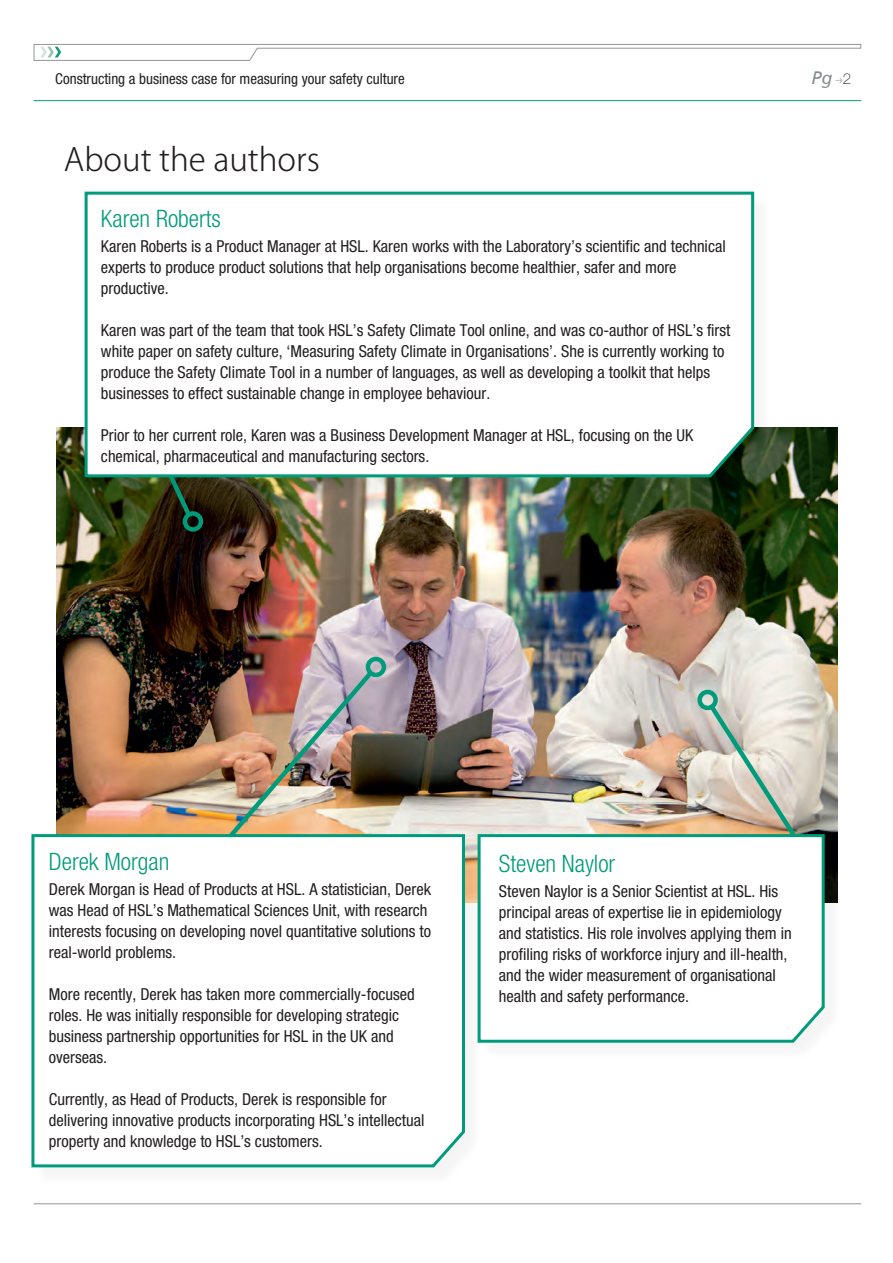
<style>
.page{position:relative;width:893px;height:1263px;background:#fff}
.page>*{position:absolute;margin:0;border:0;box-sizing:border-box;transform-origin:0 0}
.t1{font:300 31.5px "Koz Go Pro";color:#231f20}
.t2{font:300 condensed 24px "Helvetica Neue LT Std";color:#009b7a}
.t3{font:italic 18px "Frutiger SAIN Itv 1";color:#868e90}
.t4{font:condensed 16.5px/21px "Helvetica Neue LT Std";color:#231f20}
.t5{font:condensed 15px "Helvetica Neue LT Std";color:#231f20}
.t6{font:100 15px "Helvetica Neue LT Std";color:#231f20}
.t7{font:6px "Meta Bold Expert";color:#868e90}
</style>
<div class="page">
<hr style="left:34px;top:1203px;width:827px;height:1px;background:#939598">
<hr style="left:34px;top:100px;width:827px;height:1px;background:#009b7a">
<svg style="left:33px;top:44px;width:828px;height:17px"></svg>
<img style="left:57px;top:427px;width:781px;height:409px">
<div style="left:183px;top:511px;width:20px;height:21px;border:4px solid #009b7a;border-radius:50%"></div>
<svg style="left:128px;top:496px;width:66px;height:23px;background:#2b3714"></svg>
<div style="left:87px;top:194px;width:686px;height:302px;background:#231f20;opacity:.05"></div>
<svg style="left:83px;top:191px;width:673px;height:288px"></svg>
<div style="left:366px;top:657px;width:20px;height:20px;border:4px solid #009b7a;border-radius:50%"></div>
<img style="left:222px;top:667px;width:155px;height:166px">
<div style="left:34px;top:836px;width:450px;height:350px;background:#f8f7f8"></div>
<svg style="left:31px;top:833px;width:435px;height:335px"></svg>
<div style="left:697px;top:690px;width:21px;height:20px;border:4px solid #009b7a;border-radius:50%"></div>
<svg style="left:704px;top:699px;width:97px;height:134px;background:#cecabb"></svg>
<div style="left:480px;top:836px;width:363px;height:225px;background:#231f20;opacity:.05"></div>
<svg style="left:476px;top:833px;width:350px;height:211px"></svg>
<p class="t5" style="left:55px;top:70px;width:351px">Constructing a business case for measuring your safety culture</p>
<p class="t3" style="left:811px;top:68px;width:23px">Pg</p>
<p class="t7" style="left:835px;top:76px;width:9px">l</p>
<p class="t6" style="left:843px;top:70px;width:10px">2</p>
<h1 class="t1" style="left:64px;top:138px;width:258px">About the authors</h1>
<h2 class="t2" style="left:101px;top:204px;width:121px">Karen Roberts</h2>
<p class="t4" style="left:101px;top:236px;width:626px">Karen Roberts is a Product Manager at HSL. Karen works with the Laboratory’s scientific and technical experts to produce product solutions that help organisations become healthier, safer and more productive.</p>
<p class="t4" style="left:101px;top:320px;width:631px">Karen was part of the team that took HSL’s Safety Climate Tool online, and was co-author of HSL’s first white paper on safety culture, ‘Measuring Safety Climate in Organisations’. She is currently working to produce the Safety Climate Tool in a number of languages, as well as developing a toolkit that helps businesses to effect sustainable change in employee behaviour.</p>
<p class="t4" style="left:101px;top:425px;width:594px">Prior to her current role, Karen was a Business Development Manager at HSL, focusing on the UK chemical, pharmaceutical and manufacturing sectors.</p>
<h2 class="t2" style="left:49px;top:847px;width:122px">Derek Morgan</h2>
<p class="t4" style="left:49px;top:879px;width:384px">Derek Morgan is Head of Products at HSL. A statistician, Derek was Head of HSL’s Mathematical Sciences Unit, with research interests focusing on developing novel quantitative solutions to real-world problems.</p>
<p class="t4" style="left:49px;top:984px;width:367px">More recently, Derek has taken more commercially-focused roles. He was initially responsible for developing strategic business partnership opportunities for HSL in the UK and overseas.</p>
<p class="t4" style="left:49px;top:1089px;width:377px">Currently, as Head of Products, Derek is responsible for delivering innovative products incorporating HSL’s intellectual property and knowledge to HSL’s customers.</p>
<h2 class="t2" style="left:499px;top:850px;width:118px">Steven Naylor</h2>
<p class="t4" style="left:499px;top:881px;width:294px">Steven Naylor is a Senior Scientist at HSL. His principal areas of expertise lie in epidemiology and statistics. His role involves applying them in profiling risks of workforce injury and ill-health, and the wider measurement of organisational health and safety performance.</p>
</div>
